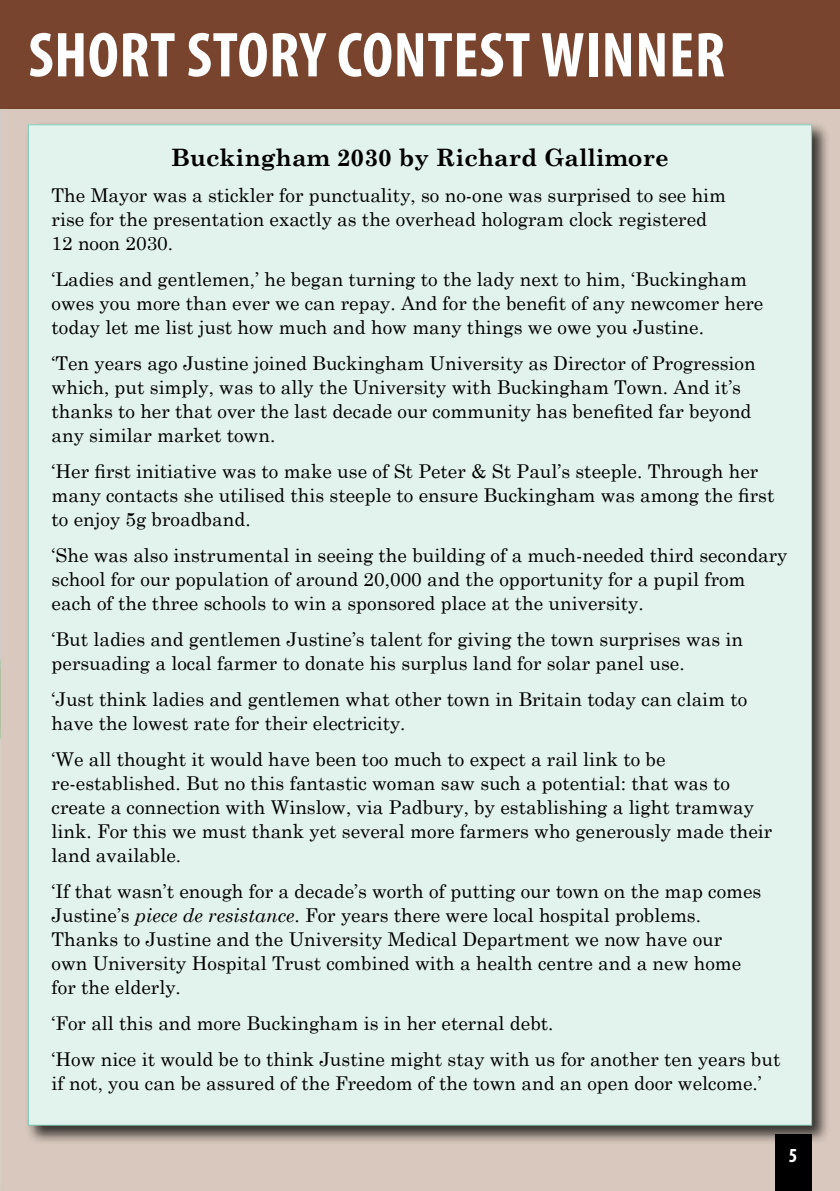
<style>
.page{position:relative;width:840px;height:1191px;background:#fff}
.page>*{position:absolute;margin:0;border:0;box-sizing:border-box;transform-origin:0 0}
.t1{font:700 condensed 64px "Myriad Pro";letter-spacing:.01em;color:#fff}
.t2{font:700 24px "Century Schoolbook";color:#000}
.t3{font:700 condensed 20px "Myriad Pro";color:#fff}
.t4{font:19px/24px "Century Schoolbook";color:#000}
.s1{font-style:italic}
</style>
<div class="page">
<div style="left:0;top:97px;width:839px;height:1094px;background:#d8c8bd"></div>
<div style="left:774px;top:1134px;width:37px;height:57px;background:#000"></div>
<div style="left:0;top:0;width:839px;height:108px;background:#79442e"></div>
<div style="left:25px;top:121px;width:805px;height:1023px;background:#000;opacity:.75"></div>
<div style="left:28px;top:125px;width:783px;height:1000px;background:#e2f2ec"></div>
<h1 class="t1" style="left:28px;top:20px;width:697px">SHORT STORY CONTEST WINNER</h1>
<p class="t2" style="left:171px;top:142px;width:499px">Buckingham 2030 by Richard Gallimore</p>
<p class="t4" style="left:52px;top:182px;width:675px">The Mayor was a stickler for punctuality, so no-one was surprised to see him rise for the presentation exactly as the overhead hologram clock registered<br>12 noon 2030.</p>
<p class="t4" style="left:52px;top:266px;width:713px">‘Ladies and gentlemen,’ he began turning to the lady next to him, ‘Buckingham owes you more than ever we can repay. And for the benefit of any newcomer here today let me list just how much and how many things we owe you Justine.</p>
<p class="t4" style="left:52px;top:350px;width:705px">‘Ten years ago Justine joined Buckingham University as Director of Progression which, put simply, was to ally the University with Buckingham Town. And it’s thanks to her that over the last decade our community has benefited far beyond any similar market town.</p>
<p class="t4" style="left:52px;top:458px;width:724px">‘Her first initiative was to make use of St Peter &amp; St Paul’s steeple. Through her many contacts she utilised this steeple to ensure Buckingham was among the first to enjoy 5g broadband.</p>
<p class="t4" style="left:52px;top:542px;width:737px">‘She was also instrumental in seeing the building of a much-needed third secondary school for our population of around 20,000 and the opportunity for a pupil from each of the three schools to win a sponsored place at the university.</p>
<p class="t4" style="left:52px;top:626px;width:692px">‘But ladies and gentlemen Justine’s talent for giving the town surprises was in persuading a local farmer to donate his surplus land for solar panel use.</p>
<p class="t4" style="left:52px;top:686px;width:697px">‘Just think ladies and gentlemen what other town in Britain today can claim to have the lowest rate for their electricity.</p>
<p class="t4" style="left:52px;top:746px;width:721px">‘We all thought it would have been too much to expect a rail link to be re-established. But no this fantastic woman saw such a potential: that was to create a connection with Winslow, via Padbury, by establishing a light tramway link. For this we must thank yet several more farmers who generously made their land available.</p>
<p class="t4" style="left:52px;top:878px;width:711px">‘If that wasn’t enough for a decade’s worth of putting our town on the map comes Justine’s <span class="s1">piece de resistance</span>. For years there were local hospital problems.<br>Thanks to Justine and the University Medical Department we now have our own University Hospital Trust combined with a health centre and a new home for the elderly.</p>
<p class="t4" style="left:52px;top:1004px;width:730px;line-height:36px">‘For all this and more Buckingham is in her eternal debt.<br>‘How nice it would be to think Justine might stay with us for another ten years but</p>
<p class="t4" style="left:52px;top:1070px;width:711px">if not, you can be assured of the Freedom of the town and an open door welcome.’</p>
<p class="t3" style="left:788px;top:1144px;width:10px">5</p>
</div>
